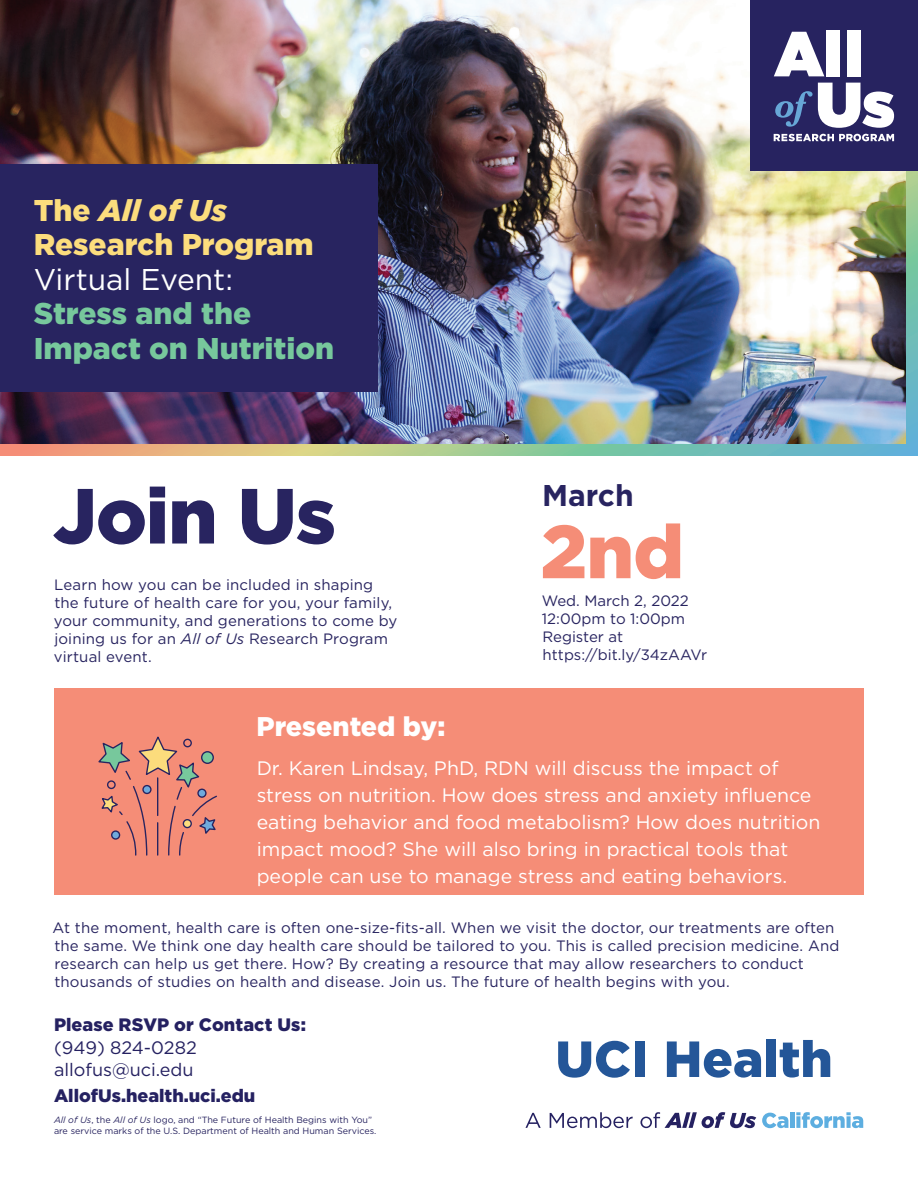
<style>
.page{position:relative;width:918px;height:1188px;background:#fff}
.page>*{position:absolute;margin:0;border:0;box-sizing:border-box;transform-origin:0 0}
.Headline{font:900 78px "Gotham";letter-spacing:-.015em;color:#282460}
.Website_2{font:900 75px "Gotham";color:#f58d77}
.t1{font:900 30px/34.5px "Gotham";color:#77c89c}
.t2{font:900 30px/34.5px "Gotham";color:#fcdd7d}
.t3{font:italic 900 30px "Gotham";color:#fcdd7d}
.Website_2-2{font:700 30px "Gotham";color:#282460}
.t4{font:900 27px "Gotham";color:#fff}
.t5{font:19.5px/27px "Gotham";color:#fff}
.t6{font:900 18px "Gotham";color:#252161}
.t7{font:18px "Gotham";color:#252161}
.Website_2-3{font:15px/18px "Gotham";letter-spacing:.01em;color:#282460}
.t8{font:9px/10.8px "Gotham";color:#282460}
.s1{font-style:normal}
.s2{font-weight:400;color:#fff}
.s3{font-style:italic}
</style>
<div class="page">
<svg style="left:0;top:170px;width:918px;height:286px;background:#9ab79c"></svg>
<div style="left:54px;top:688px;width:810px;height:207px;background:#f58d77"></div>
<img style="left:0;top:0;width:905px;height:443px">
<div style="left:0;top:164px;width:378px;height:228px;background:#282460"></div>
<svg style="left:526px;top:1113px;width:15px;height:15px"></svg>
<svg style="left:550px;top:1112px;width:83px;height:16px"></svg>
<svg style="left:640px;top:1112px;width:116px;height:16px"></svg>
<svg style="left:762px;top:1113px;width:26px;height:15px"></svg>
<hr style="left:790px;top:1112px;width:4px;height:16px;background:#5daee0">
<svg style="left:796px;top:1112px;width:67px;height:16px"></svg>
<svg style="left:558px;top:1041px;width:72px;height:37px"></svg>
<div style="left:635px;top:1041px;width:10px;height:36px;background:#245698"></div>
<svg style="left:667px;top:1041px;width:94px;height:37px"></svg>
<div style="left:766px;top:1040px;width:10px;height:37px;background:#245698"></div>
<svg style="left:780px;top:1040px;width:50px;height:38px"></svg>
<svg style="left:98px;top:737px;width:119px;height:119px"></svg>
<div style="left:751px;top:0;width:167px;height:170px;background:#272360"></div>
<svg style="left:774px;top:32px;width:50px;height:44px"></svg>
<div style="left:826px;top:30px;width:14px;height:46px;background:#fff"></div>
<div style="left:847px;top:30px;width:13px;height:46px;background:#fff"></div>
<svg style="left:775px;top:83px;width:119px;height:45px"></svg>
<svg style="left:774px;top:134px;width:120px;height:7px"></svg>
<p class="t3" style="left:34px;top:189px;width:194px"><span class="s1">The</span> All of Us</p>
<p class="t2" style="left:34px;top:227px;width:281px">Research Program<br><span class="s2">Virtual Event:</span></p>
<p class="t1" style="left:34px;top:296px;width:302px">Stress and the<br>Impact on Nutrition</p>
<p class="Headline" style="left:53px;top:462px;width:285px">Join Us</p>
<p class="Website_2-3" style="left:54px;top:575px;width:345px">Learn how you can be included in shaping the future of health care for you, your family, your community, and generations to come by joining us for an <span class="s3">All of Us</span> Research Program virtual event.</p>
<p class="t4" style="left:256px;top:708px;width:190px">Presented by:</p>
<p class="Website_2-2" style="left:542px;top:476px;width:93px">March</p>
<p class="Website_2" style="left:540px;top:500px;width:145px">2nd</p>
<p class="Website_2-3" style="left:542px;top:591px;width:149px">Wed. March 2, 2022</p>
<p class="Website_2-3" style="left:542px;top:609px;width:145px">12:00pm to 1:00pm</p>
<p class="Website_2-3" style="left:542px;top:627px;width:82px">Register at</p>
<p class="Website_2-3" style="left:543px;top:645px;width:166px">https://bit.ly/34zAAVr</p>
<p class="t5" style="left:257px;top:755px;width:565px">Dr. Karen Lindsay, PhD, RDN will discuss the impact of stress on nutrition. How does stress and anxiety influence eating behavior and food metabolism? How does nutrition impact mood? She will also bring in practical tools that people can use to manage stress and eating behaviors.</p>
<p class="Website_2-3" style="left:53px;top:918px;width:788px">At the moment, health care is often one-size-fits-all. When we visit the doctor, our treatments are often the same. We think one day health care should be tailored to you. This is called precision medicine. And research can help us get there. How? By creating a resource that may allow researchers to conduct thousands of studies on health and disease. Join us. The future of health begins with you.</p>
<p class="t6" style="left:54px;top:1012px;width:253px">Please RSVP or Contact Us:</p>
<p class="t7" style="left:54px;top:1036px;width:144px">(949) 824-0282</p>
<p class="t7" style="left:54px;top:1059px;width:141px">allofus@uci.edu</p>
<p class="t6" style="left:54px;top:1083px;width:203px">AllofUs.health.uci.edu</p>
<p class="t8" style="left:54px;top:1114px;width:324px"><span class="s3">All of Us</span>, the <span class="s3">All of Us</span> logo, and “The Future of Health Begins with You” are service marks of the U.S. Department of Health and Human Services.</p>
</div>
